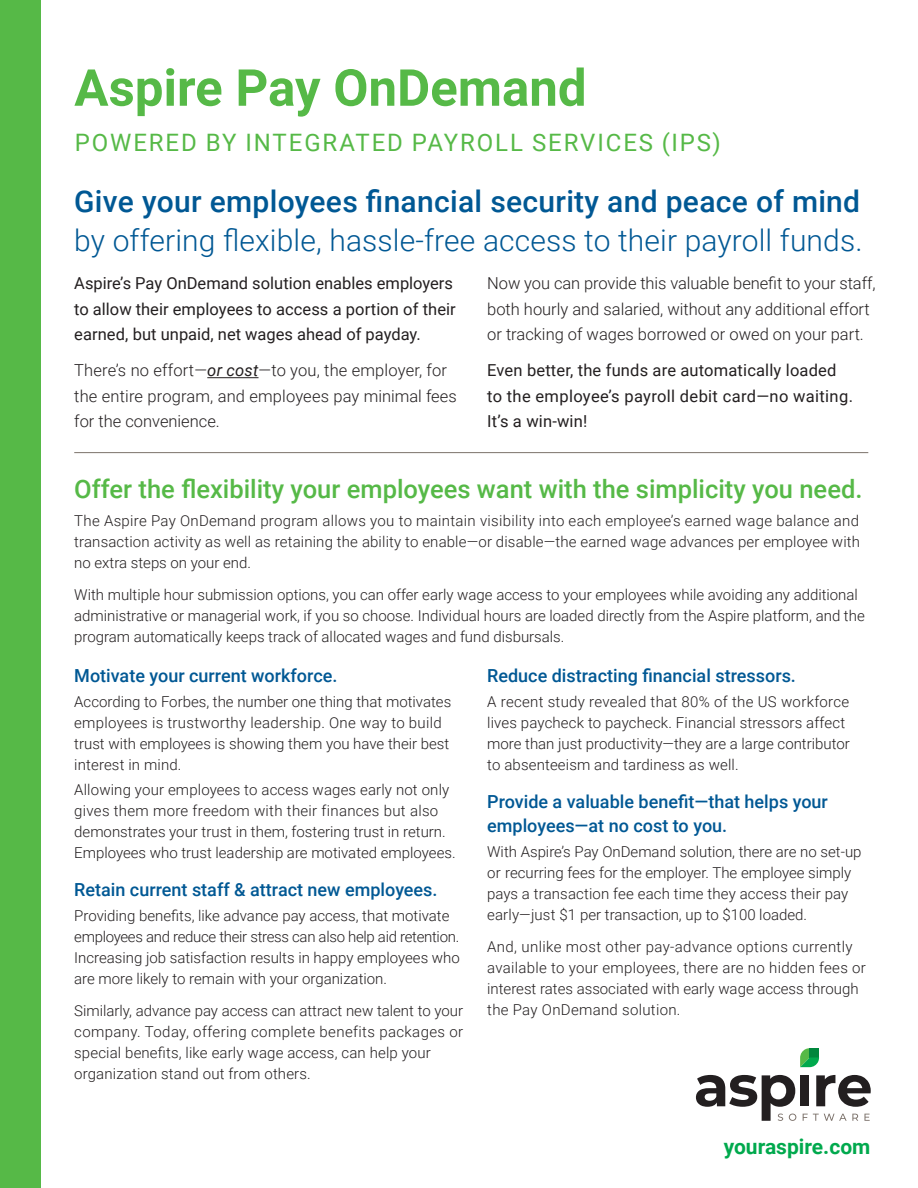
<style>
.page{position:relative;width:918px;height:1188px;background:#fff}
.page>*{position:absolute;margin:0;border:0;box-sizing:border-box;transform-origin:0 0}
.t1{font:700 51px "Roboto";color:#56b947}
.t2{font:300 30px "Roboto";letter-spacing:.005em;color:#005894}
.t3{font:500 30px "Roboto";letter-spacing:.01em;color:#005894}
.t4{font:500 25.5px "Roboto";color:#56b947}
.t5{font:24px "Roboto";letter-spacing:.08em;color:#56b947}
.t6{font:700 21px "Roboto";color:#00a94d}
.t7{font:500 18px/24px "Roboto";color:#005894}
.t8{font:300 16.5px/25.5px "Roboto";color:#231f20}
.t9{font:16.5px/25.5px "Roboto";letter-spacing:.005em;color:#231f20}
.t10{font:300 15px/21px "Roboto";color:#231f20}
.t11{font:300 15px/21px "Roboto";letter-spacing:.02em;color:#231f20}
.s1{font-weight:400;font-style:italic}
</style>
<div class="page">
<hr style="left:207px;top:377px;width:52px;height:1px;background:#231f20">
<div style="left:0;top:0;width:40px;height:1188px;background:#56b947"></div>
<hr style="left:74px;top:452px;width:794px;height:1px;background:#7c726b">
<div style="left:800px;top:1075px;width:9px;height:31px;background:#231f20"></div>
<svg style="left:816px;top:1075px;width:55px;height:32px"></svg>
<svg style="left:696px;top:1075px;width:100px;height:46px"></svg>
<svg style="left:803px;top:1114px;width:55px;height:7px"></svg>
<svg style="left:864px;top:1114px;width:6px;height:7px"></svg>
<svg style="left:800px;top:1048px;width:19px;height:19px"></svg>
<h1 class="t1" style="left:74px;top:52px;width:514px">Aspire Pay OnDemand</h1>
<h3 class="t5" style="left:75px;top:125px;width:648px">POWERED BY INTEGRATED PAYROLL SERVICES (IPS)</h3>
<h2 class="t3" style="left:74px;top:180px;width:787px">Give your employees financial security and peace of mind</h2>
<h2 class="t2" style="left:74px;top:219px;width:790px">by offering flexible, hassle-free access to their payroll funds.</h2>
<p class="t9" style="left:74px;top:270px;width:383px">Aspire’s Pay OnDemand solution enables employers to allow their employees to access a portion of their earned, but unpaid, net wages ahead of payday.</p>
<p class="t8" style="left:74px;top:357px;width:384px">There’s no effort—<span class="s1">or cost</span>—to you, the employer, for the entire program, and employees pay minimal fees for the convenience.</p>
<p class="t8" style="left:487px;top:270px;width:390px">Now you can provide this valuable benefit to your staff, both hourly and salaried, without any additional effort or tracking of wages borrowed or owed on your part.</p>
<p class="t9" style="left:487px;top:357px;width:367px">Even better, the funds are automatically loaded to the employee’s payroll debit card—no waiting.<br>It’s a win-win!</p>
<h3 class="t4" style="left:74px;top:471px;width:790px">Offer the flexibility your employees want with the simplicity you need.</h3>
<p class="t10" style="left:74px;top:510px;width:787px;text-align:justify">The Aspire Pay OnDemand program allows you to maintain visibility into each employee’s earned wage balance and transaction activity as well as retaining the ability to enable—or disable—the earned wage advances per employee with no extra steps on your end.</p>
<p class="t10" style="left:74px;top:584px;width:792px">With multiple hour submission options, you can offer early wage access to your employees while avoiding any additional administrative or managerial work, if you so choose. Individual hours are loaded directly from the Aspire platform, and the program automatically keeps track of allocated wages and fund disbursals.</p>
<p class="t7" style="left:74px;top:663px;width:265px">Motivate your current workforce.</p>
<p class="t10" style="left:74px;top:690px;width:379px">According to Forbes, the number one thing that motivates employees is trustworthy leadership. One way to build trust with employees is showing them you have their best interest in mind.</p>
<p class="t10" style="left:74px;top:779px;width:383px">Allowing your employees to access wages early not only gives them more freedom with their finances but also demonstrates your trust in them, fostering trust in return.<br>Employees who trust leadership are motivated employees.</p>
<p class="t7" style="left:74px;top:877px;width:365px">Retain current staff &amp; attract new employees.</p>
<p class="t10" style="left:74px;top:905px;width:387px">Providing benefits, like advance pay access, that motivate employees and reduce their stress can also help aid retention.<br>Increasing job satisfaction results in happy employees who are more likely to remain with your organization.</p>
<p class="t10" style="left:74px;top:1000px;width:390px">Similarly, advance pay access can attract new talent to your company. Today, offering complete benefits packages or special benefits, like early wage access, can help your organization stand out from others.</p>
<p class="t7" style="left:487px;top:663px;width:310px">Reduce distracting financial stressors.</p>
<p class="t10" style="left:487px;top:690px;width:364px">A recent study revealed that 80% of the US workforce lives paycheck to paycheck. Financial stressors affect more than just productivity—they are a large contributor to absenteeism and tardiness as well.</p>
<p class="t7" style="left:487px;top:789px;width:342px">Provide a valuable benefit—that helps your employees—at no cost to you.</p>
<p class="t10" style="left:487px;top:841px;width:376px">With Aspire’s Pay OnDemand solution, there are no set-up or recurring fees for the employer. The employee simply pays a transaction fee each time they access their pay early—just $1 per transaction, up to $100 loaded.</p>
<p class="t11" style="left:487px;top:935px;width:380px">And, unlike most other pay-advance options currently available to your employees, there are no hidden fees or interest rates associated with early wage access through the Pay OnDemand solution.</p>
<h3 class="t6" style="left:724px;top:1132px;width:148px">youraspire.com</h3>
</div>
